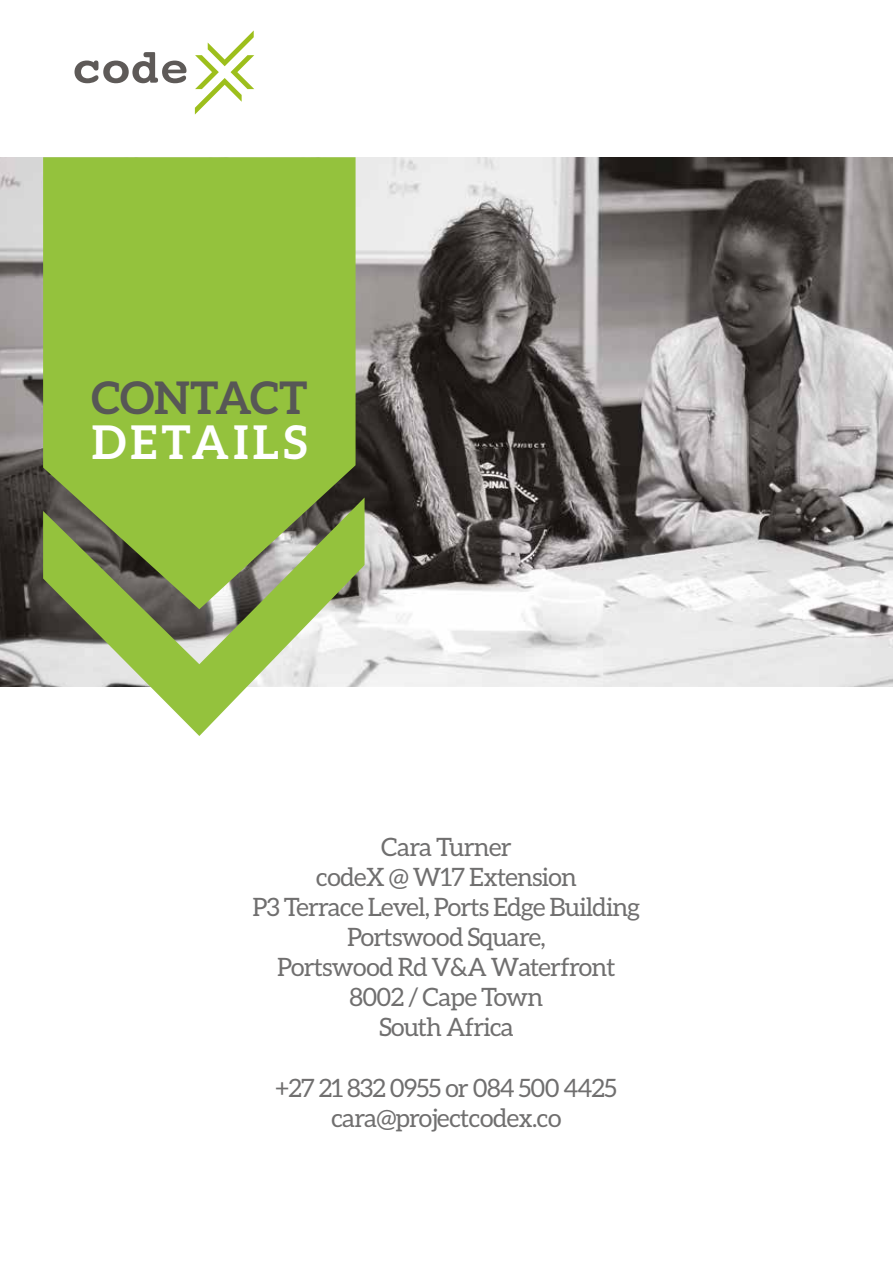
<style>
.page{position:relative;width:893px;height:1263px;background:#fff}
.page>*{position:absolute;margin:0;border:0;box-sizing:border-box;transform-origin:0 0}
.t1{font:700 46.5px "Aleo";letter-spacing:.09em;color:#fff}
.t2{font:700 45px "Aleo";color:#575756}
.t3{font:25.35px/30px "Aleo";letter-spacing:-.03em;color:#706f6f;text-align:center}
</style>
<div class="page">
<svg style="left:195px;top:30px;width:59px;height:85px"></svg>
<svg style="left:75px;top:52px;width:111px;height:31px"></svg>
<img style="left:0;top:157px;width:893px;height:529px">
<div style="left:43px;top:157px;width:313px;height:340px;background:#94c23d"></div>
<svg style="left:43px;top:497px;width:322px;height:239px;fill:#94c23d"></svg>
<h2 class="t2" style="left:91px;top:372px;width:218px">CONTACT</h2>
<h1 class="t1" style="left:92px;top:416px;width:217px">DETAILS</h1>
<p class="t3" style="left:252px;top:831px;width:390px">Cara Turner<br>codeX @ W17 Extension<br>P3 Terrace Level, Ports Edge Building<br>Portswood Square,<br>Portswood Rd V&amp;A Waterfront<br>8002 / Cape Town<br>South Africa</p>
<p class="t3" style="left:276px;top:1072px;width:343px">+27 21 832 0955 or 084 500 4425 cara@projectcodex.co</p>
</div>
